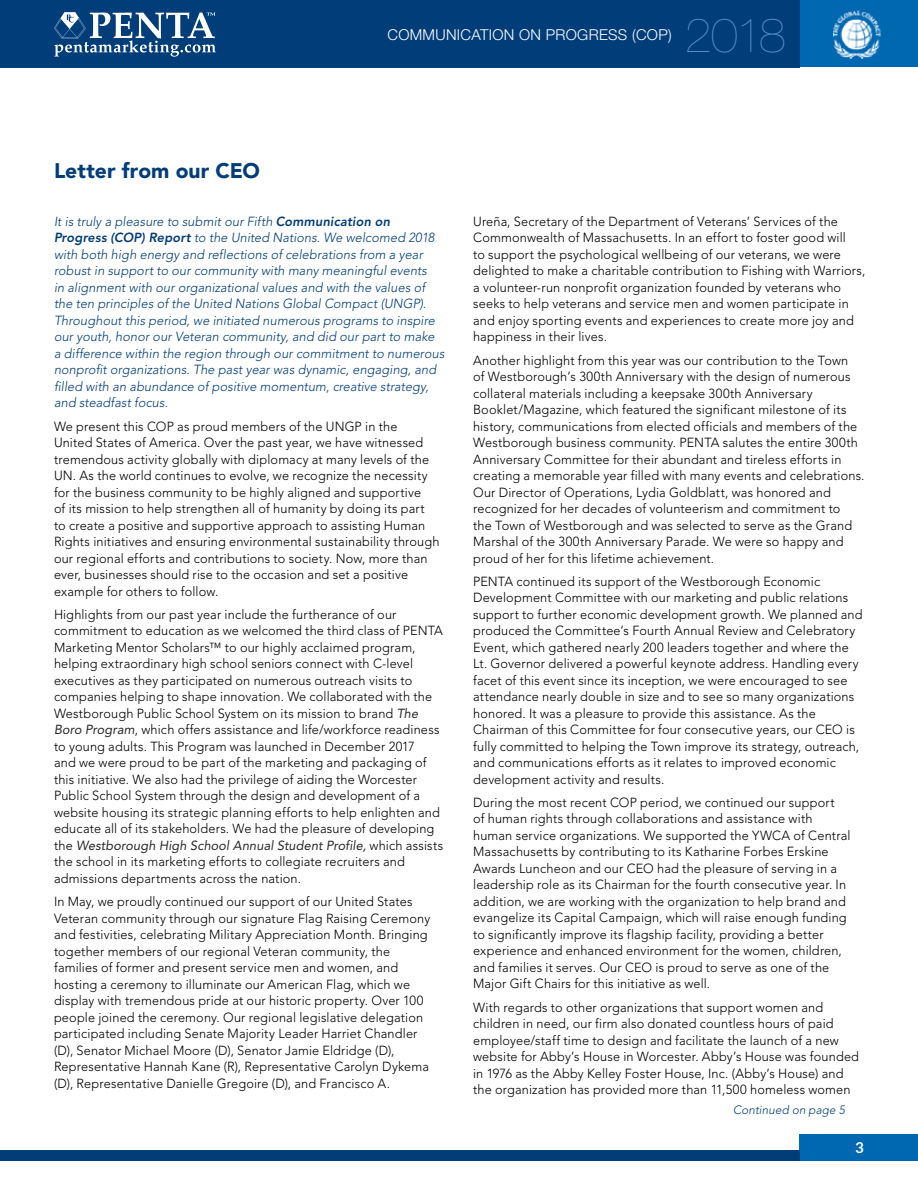
<style>
.page{position:relative;width:918px;height:1188px;background:#fff}
.page>*{position:absolute;margin:0;border:0;box-sizing:border-box;transform-origin:0 0}
.t1{font:200 48px "Helvetica Neue LT Std";color:#5091cd}
.t2{font:900 21px "Avenir LT Std";letter-spacing:.005em;color:#003d79}
.t3{font:300 15px "Helvetica Neue LT Std";letter-spacing:.02em;color:#fff}
.t4{font:700 15px "Lato";color:#fff}
.t5{font:300 13.2px/16.5px "Avenir LT Std";letter-spacing:.015em;color:#000}
.t6{font:italic 300 13.2px/16.5px "Avenir LT Std";letter-spacing:.01em;color:#003d79}
.t7{font:italic 300 12px "Avenir LT Std";letter-spacing:.015em;color:#003d79}
.s1{font-weight:800}
.s2{font-weight:400;font-style:italic;color:#292829}
</style>
<div class="page">
<div style="left:799px;top:0;width:119px;height:67px;background:#0067b1"></div>
<div style="left:799px;top:1134px;width:119px;height:27px;background:#0067b1"></div>
<div style="left:0;top:0;width:799px;height:67px;background:#003d79"></div>
<div style="left:0;top:1150px;width:800px;height:11px;background:#003d79"></div>
<img style="left:834px;top:11px;width:47px;height:47px">
<svg style="left:54px;top:12px;width:162px;height:45px"></svg>
<h2 class="t2" style="left:54px;top:158px;width:208px">Letter from our CEO</h2>
<p class="t3" style="left:388px;top:25px;width:286px">COMMUNICATION ON PROGRESS (COP)</p>
<h1 class="t1" style="left:685px;top:7px;width:103px">2018</h1>
<p class="t6" style="left:54px;top:213px;width:392px">It is truly a pleasure to submit our Fifth <span class="s1">Communication on Progress (COP) Report</span> to the United Nations. We welcomed 2018 with both high energy and reflections of celebrations from a year robust in support to our community with many meaningful events<br>in alignment with our organizational values and with the values of the ten principles of the United Nations Global Compact (UNGP).<br>Throughout this period, we initiated numerous programs to inspire our youth, honor our Veteran community, and did our part to make a difference within the region through our commitment to numerous nonprofit organizations. The past year was dynamic, engaging, and filled with an abundance of positive momentum, creative strategy, and steadfast focus.</p>
<p class="t5" style="left:54px;top:418px;width:387px">We present this COP as proud members of the UNGP in the<br>United States of America. Over the past year, we have witnessed tremendous activity globally with diplomacy at many levels of the UN. As the world continues to evolve, we recognize the necessity for the business community to be highly aligned and supportive<br>of its mission to help strengthen all of humanity by doing its part to create a positive and supportive approach to assisting Human Rights initiatives and ensuring environmental sustainability through our regional efforts and contributions to society. Now, more than ever, businesses should rise to the occasion and set a positive example for others to follow.</p>
<p class="t5" style="left:54px;top:606px;width:391px">Highlights from our past year include the furtherance of our commitment to education as we welcomed the third class of PENTA Marketing Mentor Scholars™ to our highly acclaimed program, helping extraordinary high school seniors connect with C-level executives as they participated on numerous outreach visits to companies helping to shape innovation. We collaborated with the Westborough Public School System on its mission to brand <span class="s2">The Boro Program</span>, which offers assistance and life/workforce readiness to young adults. This Program was launched in December 2017<br>and we were proud to be part of the marketing and packaging of this initiative. We also had the privilege of aiding the Worcester Public School System through the design and development of a website housing its strategic planning efforts to help enlighten and educate all of its stakeholders. We had the pleasure of developing the <span class="s2">Westborough High School Annual Student Profile,</span> which assists the school in its marketing efforts to collegiate recruiters and admissions departments across the nation.</p>
<p class="t5" style="left:54px;top:893px;width:378px">In May, we proudly continued our support of our United States Veteran community through our signature Flag Raising Ceremony and festivities, celebrating Military Appreciation Month. Bringing together members of our regional Veteran community, the families of former and present service men and women, and hosting a ceremony to illuminate our American Flag, which we display with tremendous pride at our historic property. Over 100 people joined the ceremony. Our regional legislative delegation participated including Senate Majority Leader Harriet Chandler (D), Senator Michael Moore (D), Senator Jamie Eldridge (D), Representative Hannah Kane (R), Representative Carolyn Dykema (D), Representative Danielle Gregoire (D), and Francisco A.</p>
<p class="t5" style="left:473px;top:213px;width:394px">Ureña, Secretary of the Department of Veterans’ Services of the Commonwealth of Massachusetts. In an effort to foster good will<br>to support the psychological wellbeing of our veterans, we were delighted to make a charitable contribution to Fishing with Warriors, a volunteer-run nonprofit organization founded by veterans who seeks to help veterans and service men and women participate in and enjoy sporting events and experiences to create more joy and happiness in their lives.</p>
<p class="t5" style="left:473px;top:352px;width:393px">Another highlight from this year was our contribution to the Town<br>of Westborough’s 300th Anniversary with the design of numerous collateral materials including a keepsake 300th Anniversary Booklet/Magazine, which featured the significant milestone of its history, communications from elected officials and members of the Westborough business community. PENTA salutes the entire 300th Anniversary Committee for their abundant and tireless efforts in creating a memorable year filled with many events and celebrations.<br>Our Director of Operations, Lydia Goldblatt, was honored and recognized for her decades of volunteerism and commitment to<br>the Town of Westborough and was selected to serve as the Grand Marshal of the 300th Anniversary Parade. We were so happy and proud of her for this lifetime achievement.</p>
<p class="t5" style="left:473px;top:573px;width:391px">PENTA continued its support of the Westborough Economic Development Committee with our marketing and public relations support to further economic development growth. We planned and produced the Committee’s Fourth Annual Review and Celebratory Event, which gathered nearly 200 leaders together and where the Lt. Governor delivered a powerful keynote address. Handling every facet of this event since its inception, we were encouraged to see attendance nearly double in size and to see so many organizations honored. It was a pleasure to provide this assistance. As the Chairman of this Committee for four consecutive years, our CEO is fully committed to helping the Town improve its strategy, outreach, and communications efforts as it relates to improved economic development activity and results.</p>
<p class="t5" style="left:473px;top:794px;width:379px">During the most recent COP period, we continued our support<br>of human rights through collaborations and assistance with human service organizations. We supported the YWCA of Central Massachusetts by contributing to its Katharine Forbes Erskine Awards Luncheon and our CEO had the pleasure of serving in a leadership role as its Chairman for the fourth consecutive year. In addition, we are working with the organization to help brand and evangelize its Capital Campaign, which will raise enough funding to significantly improve its flagship facility, providing a better experience and enhanced environment for the women, children, and families it serves. Our CEO is proud to serve as one of the Major Gift Chairs for this initiative as well.</p>
<p class="t5" style="left:473px;top:999px;width:387px">With regards to other organizations that support women and children in need, our firm also donated countless hours of paid employee/staff time to design and facilitate the launch of a new website for Abby’s House in Worcester. Abby’s House was founded in 1976 as the Abby Kelley Foster House, Inc. (Abby’s House) and the organization has provided more than 11,500 homeless women</p>
<p class="t7" style="left:733px;top:1103px;width:113px">Continued on page 5</p>
<p class="t4" style="left:855px;top:1138px;width:10px">3</p>
</div>
